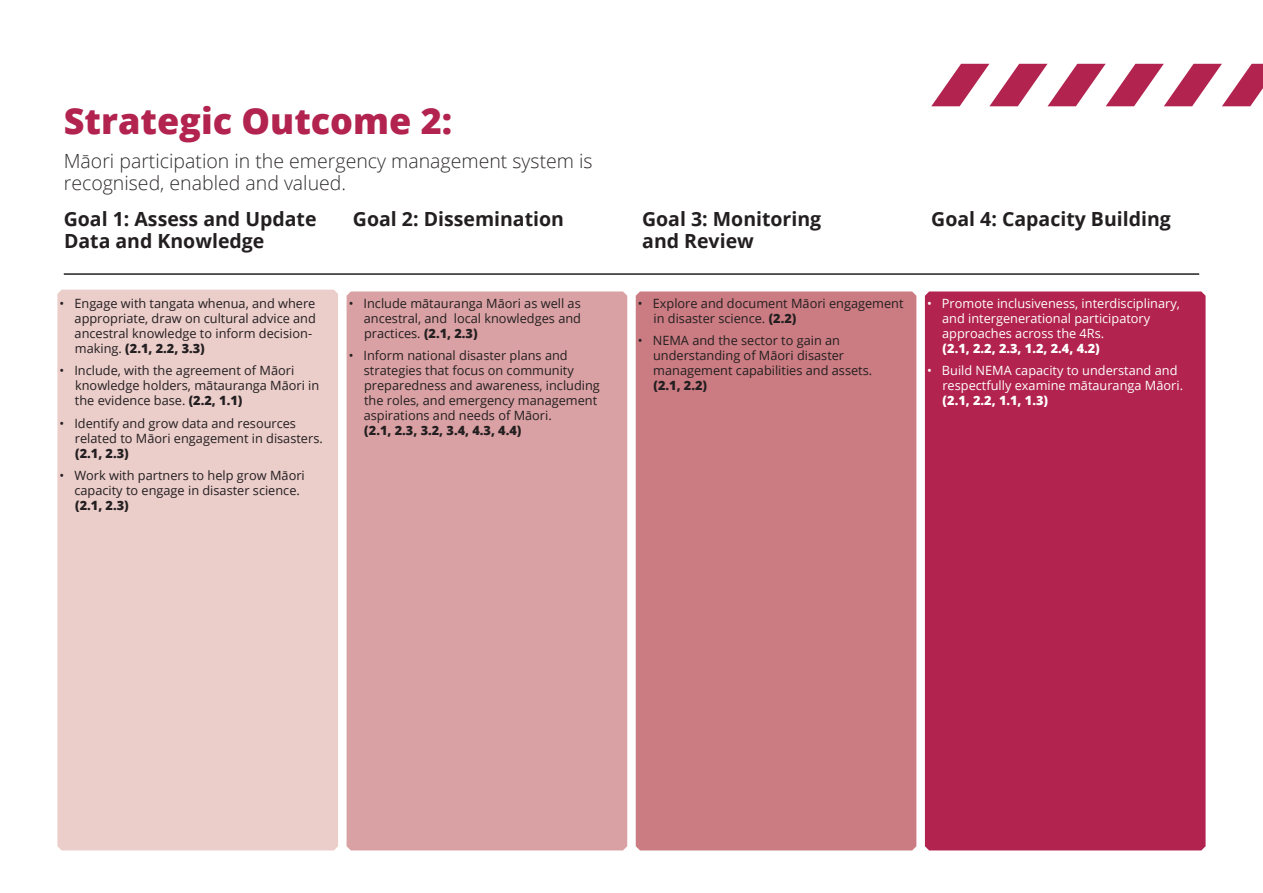
<style>
.page{position:relative;width:1263px;height:893px;background:#fff}
.page>*{position:absolute;margin:0;border:0;box-sizing:border-box;transform-origin:0 0}
.t1{font:800 36px "Open Sans";color:#b2234f}
.Heading{font:700 19.5px/22.5px "Open Sans";color:#231f20}
.Heading-2{font:300 19.5px/22.5px "Open Sans";color:#2f2b2c}
.Body{font:12.75px/15px "Open Sans";color:#231f20}
.Body-2{font:12.75px/15px "Open Sans";color:#fff}
.s1{font-weight:800}
</style>
<div class="page">
<svg style="left:931px;top:64px;width:331px;height:42px"></svg>
<hr style="left:1262px;top:0;width:1px;height:893px;background:#88bde7">
<div style="left:57px;top:290px;width:281px;height:560px;background:#ebcdca"></div>
<div style="left:347px;top:291px;width:280px;height:559px;background:#daa1a4"></div>
<div style="left:636px;top:291px;width:280px;height:559px;background:#cb7b82"></div>
<div style="left:925px;top:291px;width:280px;height:559px;background:#b2234f"></div>
<hr style="left:64px;top:273px;width:1135px;height:2px;background:#231f20">
<p class="t1" style="left:64px;top:93px;width:390px">Strategic Outcome 2:</p>
<p class="Heading-2" style="left:64px;top:149px;width:530px">Māori participation in the emergency management system is recognised, enabled and valued.</p>
<p class="Heading" style="left:64px;top:207px;width:254px">Goal 1: Assess and Update<br>Data and Knowledge</p>
<p class="Heading" style="left:353px;top:207px;width:213px">Goal 2: Dissemination</p>
<p class="Heading" style="left:642px;top:207px;width:181px">Goal 3: Monitoring and Review</p>
<p class="Heading" style="left:931px;top:207px;width:241px">Goal 4: Capacity Building</p>
<p class="Body" style="left:75px;top:295px;width:243px;text-indent:-15px">• Engage with tangata whenua, and where appropriate, draw on cultural advice and ancestral knowledge to inform decision&shy;making. <span class="s1">(2.1, 2.2, 3.3)</span></p>
<p class="Body" style="left:75px;top:363px;width:246px;text-indent:-15px">• Include, with the agreement of Māori knowledge holders, mātauranga Māori in the evidence base. <span class="s1">(2.2, 1.1)</span></p>
<p class="Body" style="left:75px;top:415px;width:249px;text-indent:-15px">• Identify and grow data and resources related to Māori engagement in disasters. <span class="s1">(2.1, 2.3)</span></p>
<p class="Body" style="left:74px;top:468px;width:232px;text-indent:-15px">• Work with partners to help grow Māori capacity to engage in disaster science. <span class="s1">(2.1, 2.3)</span></p>
<p class="Body" style="left:364px;top:295px;width:219px;text-align:justify;text-indent:-15px">• Include mātauranga Māori as well as ancestral, and local knowledges and practices. <span class="s1">(2.1, 2.3)</span></p>
<p class="Body" style="left:364px;top:348px;width:238px;text-indent:-15px">• Inform national disaster plans and strategies that focus on community preparedness and awareness, including the roles, and emergency management aspirations and needs of Māori.<br><span class="s1">(2.1, 2.3, 3.2, 3.4, 4.3, 4.4)</span></p>
<p class="Body" style="left:653px;top:295px;width:252px;text-indent:-16px">• Explore and document Māori engagement in disaster science. <span class="s1">(2.2)</span></p>
<p class="Body" style="left:653px;top:333px;width:221px;text-indent:-15px">• NEMA and the sector to gain an understanding of Māori disaster management capabilities and assets. <span class="s1">(2.1, 2.2)</span></p>
<p class="Body-2" style="left:942px;top:295px;width:239px;text-indent:-15px">• Promote inclusiveness, interdisciplinary, and intergenerational participatory approaches across the 4Rs.<br><span class="s1">(2.1, 2.2, 2.3, 1.2, 2.4, 4.2)</span></p>
<p class="Body-2" style="left:942px;top:363px;width:242px;text-indent:-15px">• Build NEMA capacity to understand and respectfully examine mātauranga Māori. <span class="s1">(2.1, 2.2, 1.1, 1.3)</span></p>
</div>
